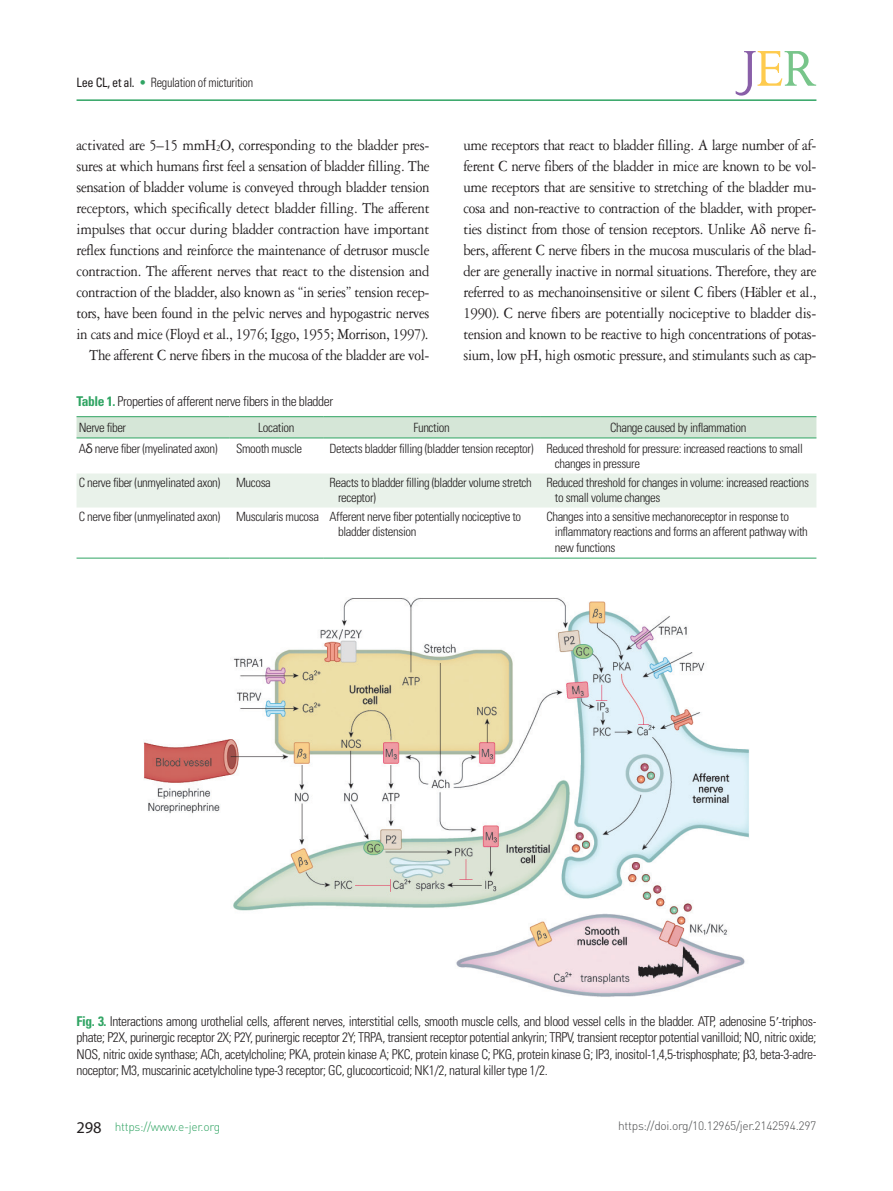
<style>
.page{position:relative;width:893px;height:1191px;background:#fff}
.page>*{position:absolute;margin:0;border:0;box-sizing:border-box;transform-origin:0 0}
.본문_영문{font:16.5px/21px "Garamond 3 LT Std";letter-spacing:-.025em;color:#231f20;text-align:justify;scale:.9 1}
.표제목_그림설명{font:300 condensed 13.5px/16.2px "Univers LT Std";letter-spacing:-.03em;color:#231f20;text-align:justify}
.t1{font:300 condensed 12.9px "Univers LT Std";letter-spacing:-.025em;color:#231f20;scale:.95 1}
.표본문{font:300 condensed 12.75px/15.3px "Univers LT Std";letter-spacing:-.03em;color:#231f20}
.t2{font:300 12px "DIN Pro";letter-spacing:-.025em;color:#4b4c4d}
.t3{font:300 12px "DIN Pro";letter-spacing:-.025em;color:#30a463}
.s1{font-weight:400}
.s2{color:#30a463}
.s3{font-size:9.6px}
.s4{font-family:"Times New Roman";font-size:14.85px}
.s5{font-weight:700;color:#30a463}
.s6{font-family:"Segoe UI";font-weight:400;font-stretch:normal}
.s7{font-family:"Minion Pro";font-weight:400;font-stretch:normal}
.s8{font-family:"Times New Roman";font-weight:400;font-stretch:normal}
.s9{font-family:"Myriad Pro";font-weight:400;font-size:16.5px;color:#231f20}
</style>
<div class="page">
<hr style="left:77px;top:99px;width:739px;height:2px;background:#30a463">
<svg style="left:736px;top:51px;width:80px;height:45px"></svg>
<svg style="left:77px;top:417px;width:739px;height:21px;background:#cfe3d2"></svg>
<div style="left:77px;top:473px;width:739px;height:34px;background:#e9f2ea"></div>
<hr style="left:77px;top:416px;width:153px;height:1px;background:#30a463">
<hr style="left:230px;top:416px;width:93px;height:1px;background:#30a463">
<hr style="left:323px;top:416px;width:217px;height:1px;background:#30a463">
<hr style="left:540px;top:416px;width:276px;height:1px;background:#30a463">
<hr style="left:77px;top:438px;width:153px;height:1px;background:#30a463">
<hr style="left:230px;top:438px;width:93px;height:1px;background:#30a463">
<hr style="left:323px;top:438px;width:217px;height:1px;background:#30a463">
<hr style="left:540px;top:438px;width:276px;height:1px;background:#30a463">
<hr style="left:77px;top:558px;width:153px;height:1px;background:#30a463">
<hr style="left:230px;top:558px;width:93px;height:1px;background:#30a463">
<hr style="left:323px;top:558px;width:217px;height:1px;background:#30a463">
<hr style="left:540px;top:558px;width:276px;height:1px;background:#30a463">
<img style="left:144px;top:598px;width:605px;height:399px">
<p class="t1" style="left:77px;top:74px;width:187px"><span class="s1">Lee CL, et al.</span> <span class="s2">•</span> Regulation of micturition</p>
<p class="본문_영문" style="left:77px;top:134px;width:394px">activated are 5–15 mmH<span class="s3">2</span>O, corresponding to the bladder pres&shy;sures at which humans first feel a sensation of bladder filling. The sensation of bladder volume is conveyed through bladder tension receptors, which specifically detect bladder filling. The afferent impulses that occur during bladder contraction have important reflex functions and reinforce the maintenance of detrusor muscle contraction. The afferent nerves that react to the distension and contraction of the bladder, also known as “in series” tension recep&shy;tors, have been found in the pelvic nerves and hypogastric nerves in cats and mice (Floyd et al., 1976; Iggo, 1955; Morrison, 1997).</p>
<p class="본문_영문" style="left:89px;top:344px;width:379px">The afferent C nerve fibers in the mucosa of the bladder are vol-</p>
<p class="본문_영문" style="left:463px;top:134px;width:394px">ume receptors that react to bladder filling. A large number of af&shy;ferent C nerve fibers of the bladder in mice are known to be vol&shy;ume receptors that are sensitive to stretching of the bladder mu&shy;cosa and non-reactive to contraction of the bladder, with proper&shy;ties distinct from those of tension receptors. Unlike A<span class="s4">δ</span> nerve fi&shy;bers, afferent C nerve fibers in the mucosa muscularis of the blad&shy;der are generally inactive in normal situations. Therefore, they are referred to as mechanoinsensitive or silent C fibers (Häbler et al., 1990). C nerve fibers are potentially nociceptive to bladder dis&shy;tension and known to be reactive to high concentrations of potas&shy;sium, low pH, high osmotic pressure, and stimulants such as cap-</p>
<p class="표제목_그림설명" style="left:77px;top:393px;width:258px"><span class="s5">Table 1.</span> Properties of afferent nerve fibers in the bladder</p>
<p class="표본문" style="left:79px;top:419px;width:49px">Nerve fiber</p>
<p class="표본문" style="left:258px;top:419px;width:38px">Location</p>
<p class="표본문" style="left:413px;top:419px;width:38px">Function</p>
<p class="표본문" style="left:610px;top:419px;width:138px">Change caused by inflammation</p>
<p class="표본문" style="left:79px;top:441px;width:140px">A<span class="s6">δ</span> nerve fiber (myelinated axon)</p>
<p class="표본문" style="left:236px;top:441px;width:68px">Smooth muscle</p>
<p class="표본문" style="left:330px;top:441px;width:205px">Detects bladder filling (bladder tension receptor)</p>
<p class="표본문" style="left:555px;top:441px;width:249px;text-indent:-9px">Reduced threshold for pressure: increased reactions to small changes in pressure</p>
<p class="표본문" style="left:79px;top:475px;width:143px">C nerve fiber (unmyelinated axon)</p>
<p class="표본문" style="left:236px;top:475px;width:36px">Mucosa</p>
<p class="표본문" style="left:338px;top:475px;width:195px;text-indent:-9px">Reacts to bladder filling (bladder volume stretch receptor)</p>
<p class="표본문" style="left:555px;top:475px;width:256px;text-indent:-9px">Reduced threshold for changes in volume: increased reactions to small volume changes</p>
<p class="표본문" style="left:79px;top:509px;width:143px">C nerve fiber (unmyelinated axon)</p>
<p class="표본문" style="left:236px;top:509px;width:85px">Muscularis mucosa</p>
<p class="표본문" style="left:338px;top:509px;width:185px;text-indent:-9px">Afferent nerve fiber potentially nociceptive to bladder distension</p>
<p class="표본문" style="left:555px;top:509px;width:254px;text-indent:-9px">Changes into a sensitive mechanoreceptor in response to inflammatory reactions and forms an afferent pathway with new functions</p>
<p class="표제목_그림설명" style="left:77px;top:1013px;width:741px"><span class="s5">Fig. 3.</span> Interactions among urothelial cells, afferent nerves, interstitial cells, smooth muscle cells, and blood vessel cells in the bladder. ATP, adenosine 5<span class="s7">ʹ</span>-triphos&shy;phate; P2X, purinergic receptor 2X; P2Y, purinergic receptor 2Y; TRPA, transient receptor potential ankyrin; TRPV, transient receptor potential vanilloid; NO, nitric oxide; NOS, nitric oxide synthase; ACh, acetylcholine; PKA, protein kinase A; PKC, protein kinase C; PKG, protein kinase G; IP3, inositol-1,4,5-trisphosphate; <span class="s8">β</span>3, beta-3-adre&shy;noceptor; M3, muscarinic acetylcholine type-3 receptor; GC, glucocorticoid; NK1/2, natural killer type 1/2.</p>
<p class="t3" style="left:77px;top:1118px;width:145px"><span class="s9">298</span> https://www.e-jer.org</p>
<p class="t2" style="left:618px;top:1118px;width:200px">https://doi.org/10.12965/jer.2142594.297</p>
</div>
